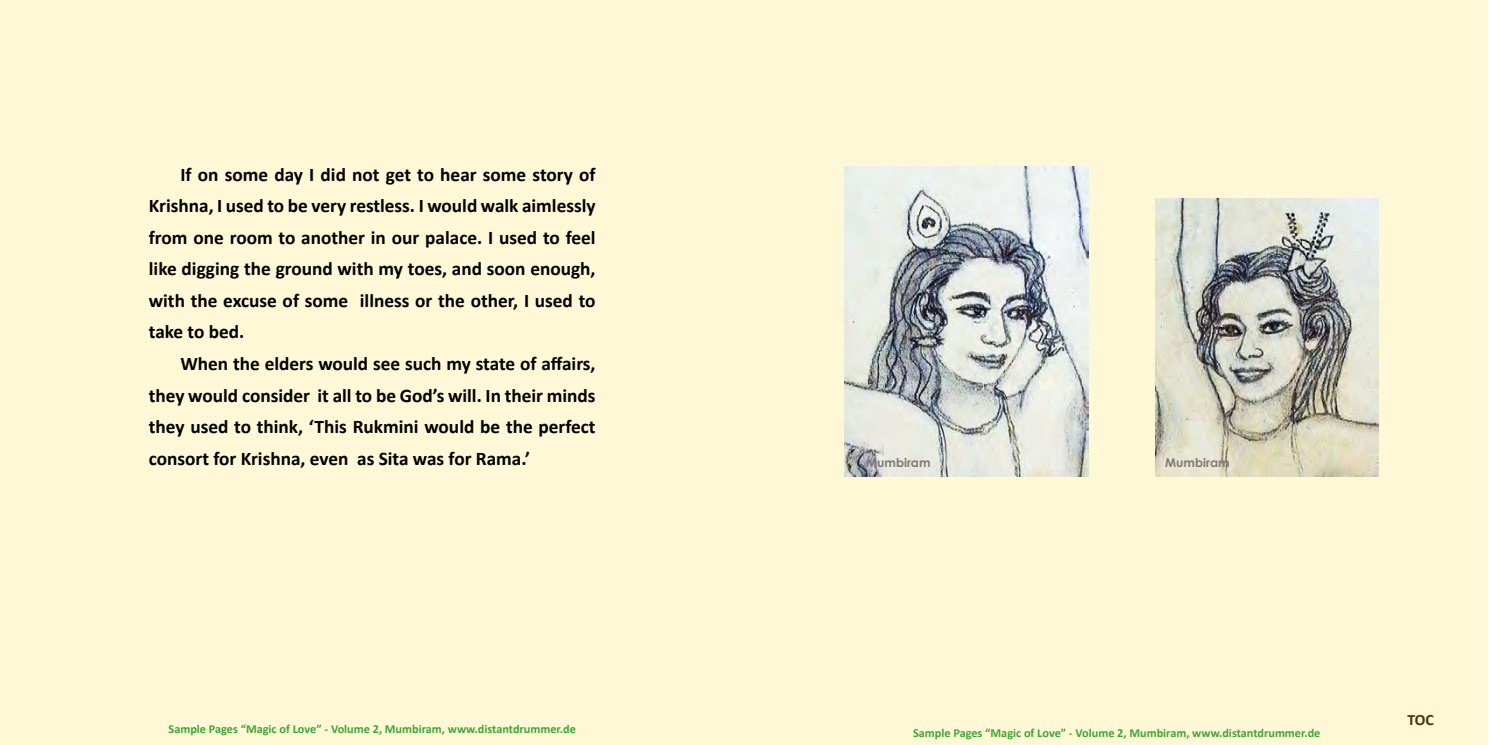
<style>
.page{position:relative;width:1489px;height:745px;background:#fff}
.page>*{position:absolute;margin:0;border:0;box-sizing:border-box;transform-origin:0 0}
.t1{font:700 19.25px/31.5px "Calibri";color:#000;text-align:justify}
.t2{font:700 15.75px "Calibri";color:#4a3211}
.t3{font:700 12.25px "Calibri";color:#3fa535}
.t4{font:700 12.25px "Century Gothic Pro";color:#827975}
</style>
<div class="page">
<div style="left:0;top:0;width:1487px;height:744px;background:#fef8d6"></div>
<img style="left:1155px;top:198px;width:223px;height:278px">
<img style="left:844px;top:166px;width:244px;height:310px">
<p class="t1" style="left:149px;top:158px;width:448px;text-indent:31px">If on some day I did not get to hear some story of Krishna, I used to be very restless. I would walk aimlessly from one room to another in our palace. I used to feel like digging the ground with my toes, and soon enough, with the excuse of some illness or the other, I used to take to bed.</p>
<p class="t1" style="left:149px;top:347px;width:448px;text-indent:31px">When the elders would see such my state of affairs, they would consider it all to be God’s will. In their minds they used to think, ‘This Rukmini would be the perfect consort for Krishna, even as Sita was for Rama.’</p>
<p class="t4" style="left:866px;top:455px;width:66px">Mumbiram</p>
<p class="t4" style="left:1165px;top:455px;width:66px">Mumbiram</p>
<p class="t3" style="left:168px;top:719px;width:409px">Sample Pages “Magic of Love” - Volume 2, Mumbiram, www.distantdrummer.de</p>
<p class="t3" style="left:913px;top:723px;width:409px">Sample Pages “Magic of Love” - Volume 2, Mumbiram, www.distantdrummer.de</p>
<p class="t2" style="left:1407px;top:708px;width:28px">TOC</p>
</div>
